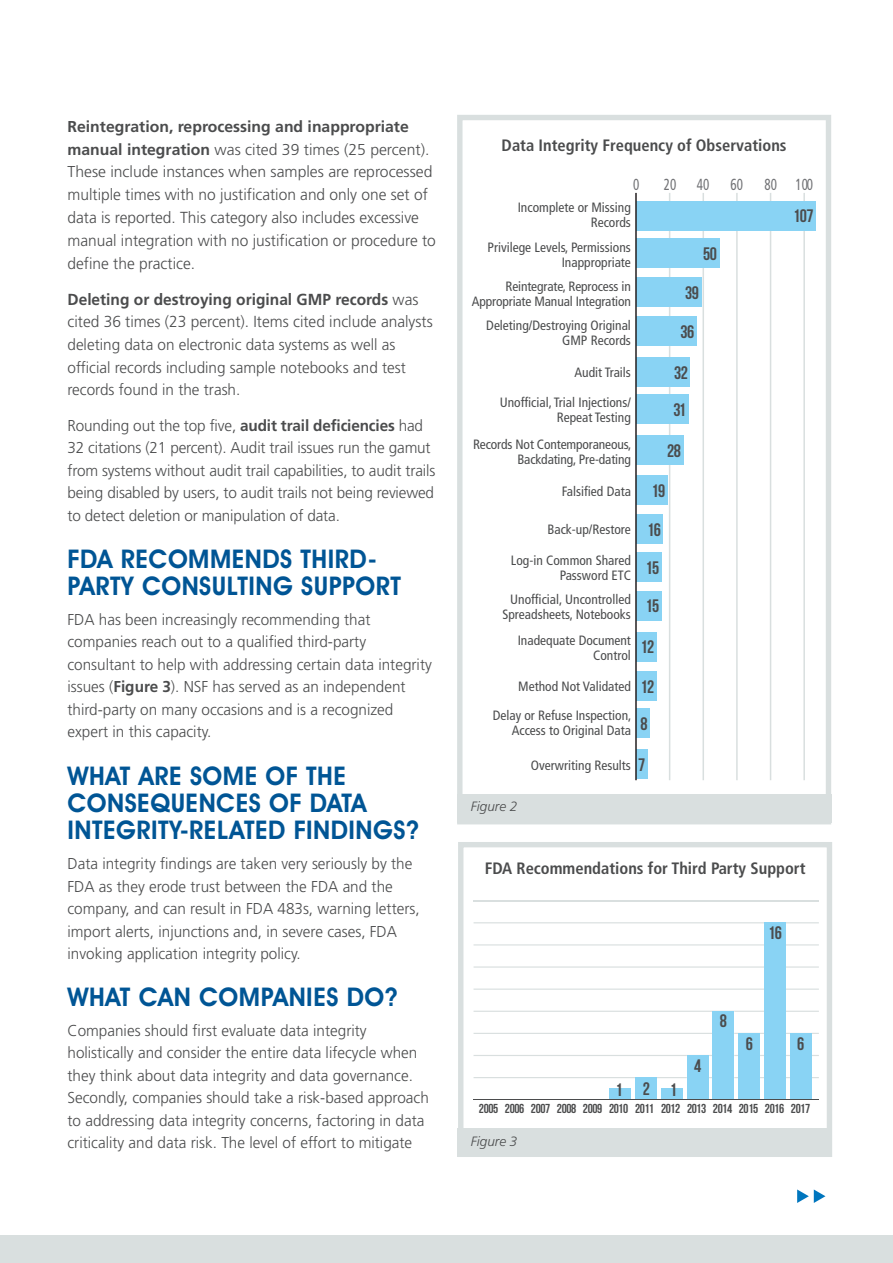
<style>
.page{position:relative;width:893px;height:1263px;background:#fff}
.page>*{position:absolute;margin:0;border:0;box-sizing:border-box;transform-origin:0 0}
.SUBHEAD{font:600 25.8px/27.5px "Avant Garde IT Cby BT";letter-spacing:.02em;color:#005595}
.t1{font:700 18px "Bebas Neue";letter-spacing:-.025em;color:#4b4c4d}
.Body_copy{font:700 condensed 16.5px "Frutiger";color:#4b4c4d}
.t2{font:condensed 16.05px "Frutiger";color:#717275;scale:.81 1}
.Body_copy-2{font:300 15.9px/22.8px "Frutiger";color:#4b4c4d}
.Body_copy-3{font:300 15.75px/22.5px "Frutiger";color:#4b4c4d}
.t3{font:condensed 13.5px/15px "Frutiger";color:#4b4c4d;text-align:right}
.Body_copy-4{font:italic 300 13.5px "Frutiger";color:#4b4c4d}
.t4{font:700 12.9px "Bebas Neue";letter-spacing:-.025em;color:#4b4c4d}
.s1{font-weight:700}
</style>
<div class="page">
<div style="left:0;top:1236px;width:893px;height:27px;background:#d9dfdf"></div>
<svg style="left:797px;top:1189px;width:28px;height:14px"></svg>
<div style="left:457px;top:115px;width:374px;height:709px;border:5px solid #d9dfdf"></div>
<div style="left:457px;top:794px;width:374px;height:28px;background:#d9dfdf"></div>
<div style="left:458px;top:842px;width:374px;height:315px;background:#fff;border:5px solid #d9dfdf"></div>
<div style="left:457px;top:1128px;width:374px;height:29px;background:#d9dfdf"></div>
<svg style="left:474px;top:1077px;width:345px;height:1px"></svg>
<svg style="left:474px;top:1055px;width:345px;height:1px"></svg>
<svg style="left:474px;top:1033px;width:345px;height:1px"></svg>
<svg style="left:474px;top:1011px;width:345px;height:1px"></svg>
<hr style="left:786px;top:988px;width:33px;height:2px;background:#d9dfdf">
<hr style="left:474px;top:988px;width:290px;height:2px;background:#d9dfdf">
<hr style="left:786px;top:966px;width:33px;height:2px;background:#d9dfdf">
<hr style="left:474px;top:966px;width:290px;height:2px;background:#d9dfdf">
<hr style="left:786px;top:944px;width:33px;height:1px;background:#d9dfdf">
<hr style="left:474px;top:944px;width:290px;height:1px;background:#d9dfdf">
<svg style="left:474px;top:922px;width:345px;height:1px"></svg>
<hr style="left:474px;top:900px;width:345px;height:1px;background:#d9dfdf">
<div style="left:609px;top:1088px;width:22px;height:11px;background:#89d3f4"></div>
<div style="left:635px;top:1078px;width:22px;height:21px;background:#89d3f4"></div>
<div style="left:661px;top:1088px;width:22px;height:11px;background:#89d3f4"></div>
<div style="left:687px;top:1055px;width:21px;height:44px;background:#89d3f4"></div>
<div style="left:713px;top:1011px;width:21px;height:88px;background:#89d3f4"></div>
<div style="left:738px;top:1033px;width:22px;height:66px;background:#89d3f4"></div>
<div style="left:764px;top:922px;width:22px;height:177px;background:#89d3f4"></div>
<div style="left:790px;top:1033px;width:22px;height:66px;background:#89d3f4"></div>
<hr style="left:474px;top:1099px;width:345px;height:1px;background:#4b4c4d">
<hr style="left:669px;top:193px;width:1px;height:587px;background:#d9dfdf">
<hr style="left:702px;top:193px;width:2px;height:587px;background:#d9dfdf">
<hr style="left:736px;top:193px;width:2px;height:587px;background:#d9dfdf">
<hr style="left:770px;top:193px;width:1px;height:587px;background:#d9dfdf">
<hr style="left:803px;top:193px;width:2px;height:587px;background:#d9dfdf">
<div style="left:636px;top:201px;width:180px;height:29px;background:#89d3f4"></div>
<div style="left:636px;top:239px;width:84px;height:29px;background:#89d3f4"></div>
<div style="left:636px;top:278px;width:66px;height:29px;background:#89d3f4"></div>
<div style="left:636px;top:317px;width:61px;height:29px;background:#89d3f4"></div>
<div style="left:636px;top:358px;width:54px;height:29px;background:#89d3f4"></div>
<div style="left:636px;top:395px;width:52px;height:29px;background:#89d3f4"></div>
<div style="left:636px;top:436px;width:47px;height:29px;background:#89d3f4"></div>
<div style="left:636px;top:475px;width:32px;height:29px;background:#89d3f4"></div>
<div style="left:636px;top:514px;width:27px;height:30px;background:#89d3f4"></div>
<div style="left:636px;top:553px;width:25px;height:29px;background:#89d3f4"></div>
<div style="left:636px;top:591px;width:25px;height:29px;background:#89d3f4"></div>
<div style="left:636px;top:632px;width:20px;height:29px;background:#89d3f4"></div>
<div style="left:636px;top:671px;width:20px;height:29px;background:#89d3f4"></div>
<div style="left:636px;top:708px;width:14px;height:30px;background:#89d3f4"></div>
<div style="left:636px;top:750px;width:12px;height:29px;background:#89d3f4"></div>
<hr style="left:635px;top:193px;width:2px;height:587px;background:#231f20">
<p class="Body_copy-3" style="left:68px;top:116px;width:366px"><span class="s1">Reintegration, reprocessing and inappropriate manual integration</span> was cited 39 times (25 percent).<br>These include instances when samples are reprocessed</p>
<p class="Body_copy-2" style="left:68px;top:183px;width:370px">multiple times with no justification and only one set of data is reported. This category also includes excessive manual integration with no justification or procedure to define the practice.</p>
<p class="Body_copy-2" style="left:68px;top:288px;width:367px"><span class="s1">Deleting or destroying original GMP records</span> was cited 36 times (23 percent). Items cited include analysts</p>
<p class="Body_copy-3" style="left:68px;top:333px;width:340px">deleting data on electronic data systems as well as official records including sample notebooks and test records found in the trash.</p>
<p class="Body_copy-3" style="left:68px;top:414px;width:369px">Rounding out the top five, <span class="s1">audit trail deficiencies</span> had 32 citations (21 percent). Audit trail issues run the gamut from systems without audit trail capabilities, to audit trails being disabled by users, to audit trails not being reviewed to detect deletion or manipulation of data.</p>
<p class="SUBHEAD" style="left:68px;top:545px;width:335px">FDA RECOMMENDS THIRD-<br>PARTY CONSULTING SUPPORT</p>
<p class="Body_copy-3" style="left:68px;top:608px;width:366px">FDA has been increasingly recommending that companies reach out to a qualified third-party consultant to help with addressing certain data integrity issues (<span class="s1">Figure 3</span>). NSF has served as an independent third-party on many occasions and is a recognized expert in this capacity.</p>
<p class="SUBHEAD" style="left:68px;top:761px;width:353px">WHAT ARE SOME OF THE<br>CONSEQUENCES OF DATA<br>INTEGRITY-RELATED FINDINGS?</p>
<p class="Body_copy-3" style="left:68px;top:852px;width:354px">Data integrity findings are taken very seriously by the FDA as they erode trust between the FDA and the company, and can result in FDA 483s, warning letters, import alerts, injunctions and, in severe cases, FDA invoking application integrity policy.</p>
<p class="SUBHEAD" style="left:68px;top:983px;width:331px">WHAT CAN COMPANIES DO?</p>
<p class="Body_copy-3" style="left:68px;top:1019px;width:363px">Companies should first evaluate data integrity holistically and consider the entire data lifecycle when they think about data integrity and data governance.<br>Secondly, companies should take a risk-based approach to addressing data integrity concerns, factoring in data criticality and data risk. The level of effort to mitigate</p>
<p class="Body_copy" style="left:502px;top:135px;width:287px">Data Integrity Frequency of Observations</p>
<p class="t2" style="left:633px;top:175px;width:9px">0</p>
<p class="t2" style="left:664px;top:175px;width:17px">20</p>
<p class="t2" style="left:697px;top:175px;width:17px">40</p>
<p class="t2" style="left:730px;top:175px;width:17px">60</p>
<p class="t2" style="left:764px;top:175px;width:61px">80 100</p>
<p class="t1" style="left:793px;top:206px;width:22px">107</p>
<p class="t1" style="left:703px;top:244px;width:15px">50</p>
<p class="t1" style="left:685px;top:283px;width:15px">39</p>
<p class="t1" style="left:680px;top:322px;width:15px">36</p>
<p class="t1" style="left:674px;top:363px;width:15px">32</p>
<p class="t1" style="left:674px;top:400px;width:14px">31</p>
<p class="t1" style="left:667px;top:441px;width:15px">28</p>
<p class="t1" style="left:651px;top:481px;width:15px">19</p>
<p class="t1" style="left:647px;top:520px;width:15px">16</p>
<p class="t1" style="left:645px;top:558px;width:15px">15</p>
<p class="t1" style="left:645px;top:596px;width:15px">15</p>
<p class="t1" style="left:640px;top:637px;width:15px">12</p>
<p class="t1" style="left:640px;top:676px;width:15px">12</p>
<p class="t1" style="left:640px;top:714px;width:9px">8</p>
<p class="t1" style="left:638px;top:755px;width:9px">7</p>
<p class="t3" style="left:518px;top:200px;width:115px">Incomplete or Missing<br>Records</p>
<p class="t3" style="left:488px;top:240px;width:145px">Privilege Levels, Permissions<br>Inappropriate</p>
<p class="t3" style="left:472px;top:279px;width:161px">Reintegrate, Reprocess in<br>Appropriate Manual Integration</p>
<p class="t3" style="left:486px;top:318px;width:146px">Deleting/Destroying Original<br>GMP Records</p>
<p class="t3" style="left:574px;top:365px;width:58px">Audit Trails</p>
<p class="t3" style="left:500px;top:395px;width:133px">Unofficial, Trial Injections/<br>Repeat Testing</p>
<p class="t3" style="left:473px;top:436px;width:160px">Records Not Contemporaneous,<br>Backdating, Pre-dating</p>
<p class="t3" style="left:562px;top:484px;width:71px">Falsified Data</p>
<p class="t3" style="left:547px;top:522px;width:85px">Back-up/Restore</p>
<p class="t3" style="left:511px;top:553px;width:121px">Log-in Common Shared<br>Password ETC</p>
<p class="t3" style="left:502px;top:592px;width:130px;text-align:center">Unofficial, Uncontrolled<br>Spreadsheets, Notebooks</p>
<p class="t3" style="left:518px;top:632px;width:115px">Inadequate Document<br>Control</p>
<p class="t3" style="left:518px;top:679px;width:114px">Method Not Validated</p>
<p class="t3" style="left:493px;top:708px;width:140px">Delay or Refuse Inspection,<br>Access to Original Data</p>
<p class="t3" style="left:531px;top:758px;width:101px">Overwriting Results</p>
<p class="Body_copy-4" style="left:471px;top:799px;width:48px">Figure 2</p>
<p class="Body_copy" style="left:485px;top:859px;width:322px">FDA Recommendations for Third Party Support</p>
<p class="t1" style="left:768px;top:923px;width:15px">16</p>
<p class="t1" style="left:616px;top:1080px;width:9px">1</p>
<p class="t1" style="left:643px;top:1078px;width:9px">2</p>
<p class="t1" style="left:670px;top:1080px;width:9px">1</p>
<p class="t1" style="left:694px;top:1056px;width:9px">4</p>
<p class="t1" style="left:720px;top:1011px;width:9px">8</p>
<p class="t1" style="left:746px;top:1034px;width:9px">6</p>
<p class="t1" style="left:797px;top:1034px;width:9px">6</p>
<p class="t4" style="left:479px;top:1102px;width:21px">2005</p>
<p class="t4" style="left:505px;top:1102px;width:21px">2006</p>
<p class="t4" style="left:531px;top:1102px;width:21px">2007</p>
<p class="t4" style="left:557px;top:1102px;width:21px">2008</p>
<p class="t4" style="left:583px;top:1102px;width:21px">2009</p>
<p class="t4" style="left:609px;top:1102px;width:21px">2010</p>
<p class="t4" style="left:635px;top:1102px;width:20px">2011</p>
<p class="t4" style="left:661px;top:1102px;width:21px">2012</p>
<p class="t4" style="left:687px;top:1102px;width:21px">2013</p>
<p class="t4" style="left:713px;top:1102px;width:21px">2014</p>
<p class="t4" style="left:739px;top:1102px;width:21px">2015</p>
<p class="t4" style="left:765px;top:1102px;width:21px">2016</p>
<p class="t4" style="left:791px;top:1102px;width:21px">2017</p>
<p class="Body_copy-4" style="left:471px;top:1133px;width:48px">Figure 3</p>
</div>
